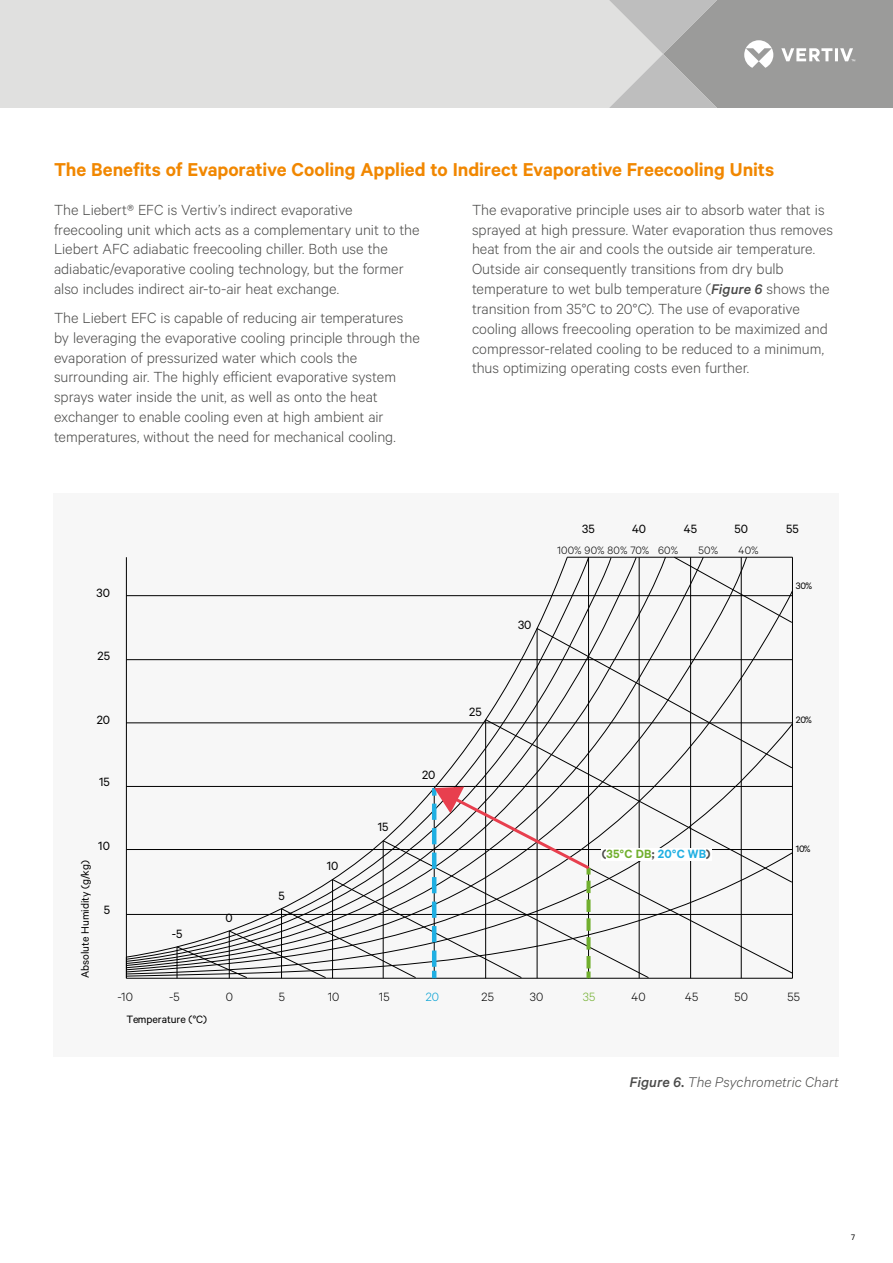
<style>
.page{position:relative;width:893px;height:1263px;background:#fff}
.page>*{position:absolute;margin:0;border:0;box-sizing:border-box;transform-origin:0 0}
.t1{font:600 21px "Calibre";letter-spacing:-.005em;color:#f18700}
.t2{font:300 16.5px/19.8px "Calibre";letter-spacing:-.005em;color:#4a4a49}
.t3{font:13.5px "Calibre";color:#000}
.t4{font:italic 300 13.5px "Calibre";letter-spacing:.005em;color:#4a4a49}
.t5{font:300 13.5px "Calibre";letter-spacing:.01em;color:#000}
.t6{font:600 13.5px "Calibre";letter-spacing:.01em;color:#71af2e}
.t7{font:300 13.5px "Calibre";color:#009fd3}
.t8{font:300 13.5px "Calibre";color:#71af2e}
.t9{font:12px "Calibre";color:#000}
.t10{font:300 12px "Calibre";letter-spacing:.015em;color:#000}
.t11{font:10.5px "Calibre";color:#000}
.t12{font:9px "Calibre";color:#000}
.s1{font-weight:500;font-style:italic;font-size:13.5px}
.s2{color:#4a4a49}
.s3{color:#20afe2}
.s4{font-weight:500}
</style>
<div class="page">
<div style="left:0;top:0;width:588px;height:108px;background:#e0e0df"></div>
<svg style="left:588px;top:0;width:305px;height:108px;background:#afafae"></svg>
<div style="left:54px;top:493px;width:785px;height:563px;background:#f7f7f7"></div>
<svg style="left:126px;top:596px;width:50px;height:383px"></svg>
<hr style="left:126px;top:595px;width:666px;height:1px;background:#000">
<hr style="left:126px;top:659px;width:666px;height:1px;background:#000">
<hr style="left:126px;top:723px;width:666px;height:1px;background:#000">
<hr style="left:126px;top:786px;width:666px;height:1px;background:#000">
<hr style="left:126px;top:849px;width:666px;height:1px;background:#000">
<hr style="left:126px;top:914px;width:666px;height:1px;background:#000">
<hr style="left:126px;top:557px;width:1px;height:421px;background:#000">
<svg style="left:176px;top:556px;width:617px;height:423px"></svg>
<svg style="left:432px;top:787px;width:161px;height:191px"></svg>
<div style="left:601px;top:848px;width:110px;height:12px;background:#fff"></div>
<p class="t1" style="left:54px;top:157px;width:722px">The Benefits of Evaporative Cooling Applied to Indirect Evaporative Freecooling Units</p>
<p class="t2" style="left:54px;top:199px;width:367px">The Liebert® EFC is Vertiv’s indirect evaporative freecooling unit which acts as a complementary unit to the Liebert AFC adiabatic freecooling chiller. Both use the adiabatic/evaporative cooling technology, but the former also includes indirect air-to-air heat exchange.</p>
<p class="t2" style="left:54px;top:307px;width:367px">The Liebert EFC is capable of reducing air temperatures by leveraging the evaporative cooling principle through the evaporation of pressurized water which cools the surrounding air. The highly efficient evaporative system sprays water inside the unit, as well as onto the heat exchanger to enable cooling even at high ambient air temperatures, without the need for mechanical cooling.</p>
<p class="t3" style="left:96px;top:584px;width:15px">30</p>
<p class="t3" style="left:98px;top:648px;width:14px">25</p>
<p class="t3" style="left:97px;top:712px;width:15px">20</p>
<p class="t3" style="left:99px;top:774px;width:12px">15</p>
<p class="t3" style="left:98px;top:838px;width:13px">10</p>
<p class="t9" style="left:78px;top:978px;width:119px;rotate:-90deg">Absolute Humidity (g/kg)</p>
<p class="t3" style="left:104px;top:902px;width:8px">5</p>
<p class="t3" style="left:172px;top:926px;width:12px">-5</p>
<p class="t3" style="left:226px;top:910px;width:9px">0</p>
<p class="t3" style="left:278px;top:888px;width:8px">5</p>
<p class="t3" style="left:327px;top:858px;width:13px">10</p>
<p class="t3" style="left:378px;top:818px;width:12px">15</p>
<p class="t3" style="left:422px;top:767px;width:15px">20</p>
<p class="t2" style="left:472px;top:199px;width:362px">The evaporative principle uses air to absorb water that is sprayed at high pressure. Water evaporation thus removes heat from the air and cools the outside air temperature.<br>Outside air consequently transitions from dry bulb temperature to wet bulb temperature (<span class="s1">Figure 6</span> shows the transition from 35°C to 20°C). The use of evaporative cooling allows freecooling operation to be maximized and compressor-related cooling to be reduced to a minimum, thus optimizing operating costs even further.</p>
<p class="t3" style="left:582px;top:521px;width:14px">35</p>
<p class="t3" style="left:632px;top:521px;width:16px">40</p>
<p class="t3" style="left:684px;top:521px;width:15px">45</p>
<p class="t3" style="left:734px;top:521px;width:15px">50</p>
<p class="t3" style="left:786px;top:521px;width:14px">55</p>
<p class="t3" style="left:469px;top:703px;width:14px">25</p>
<p class="t10" style="left:557px;top:543px;width:123px">100% 90% 80% 70% 60%</p>
<p class="t10" style="left:699px;top:543px;width:21px">50%</p>
<p class="t10" style="left:739px;top:543px;width:22px">40%</p>
<p class="t3" style="left:518px;top:617px;width:15px">30</p>
<p class="t11" style="left:796px;top:579px;width:18px">30%</p>
<p class="t11" style="left:796px;top:713px;width:18px">20%</p>
<p class="t6" style="left:602px;top:846px;width:110px"><span class="s2">(</span>35°C DB<span class="s2">;</span> <span class="s3">20°C WB</span><span class="s2">)</span></p>
<p class="t11" style="left:796px;top:842px;width:17px">10%</p>
<p class="t5" style="left:117px;top:989px;width:17px">-10</p>
<p class="t5" style="left:169px;top:989px;width:12px">-5</p>
<p class="t5" style="left:226px;top:989px;width:9px">0</p>
<p class="t5" style="left:279px;top:989px;width:8px">5</p>
<p class="t5" style="left:328px;top:989px;width:13px">10</p>
<p class="t5" style="left:379px;top:989px;width:12px">15</p>
<p class="t7" style="left:426px;top:989px;width:15px">20</p>
<p class="t5" style="left:482px;top:989px;width:14px">25</p>
<p class="t5" style="left:530px;top:989px;width:15px">30</p>
<p class="t8" style="left:583px;top:989px;width:14px">35</p>
<p class="t5" style="left:632px;top:989px;width:16px">40</p>
<p class="t5" style="left:685px;top:989px;width:15px">45</p>
<p class="t5" style="left:734px;top:989px;width:15px">50</p>
<p class="t5" style="left:787px;top:989px;width:14px">55</p>
<p class="t9" style="left:126px;top:1012px;width:82px">Temperature (°C)</p>
<p class="t4" style="left:629px;top:1073px;width:211px"><span class="s4">Figure 6.</span> The Psychrometric Chart</p>
<p class="t12" style="left:851px;top:1232px;width:5px">7</p>
</div>
